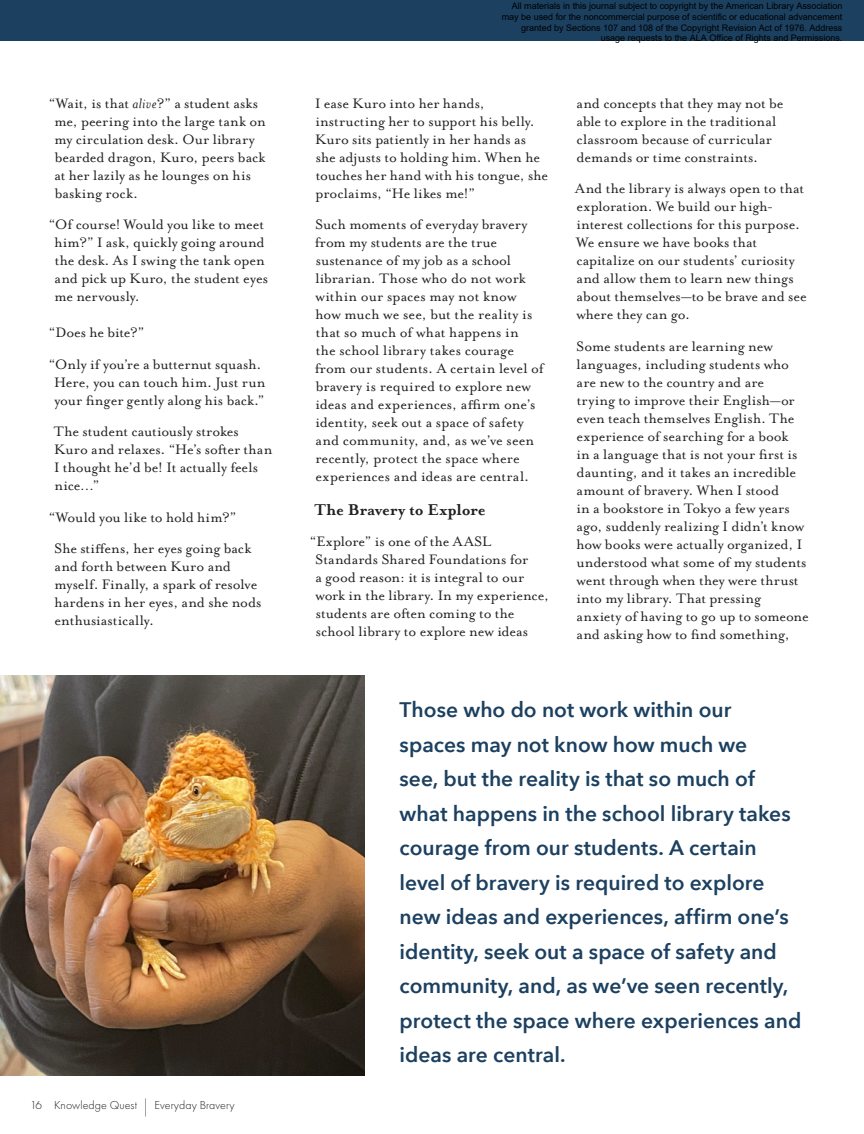
<style>
.page{position:relative;width:864px;height:1134px;background:#fff}
.page>*{position:absolute;margin:0;border:0;box-sizing:border-box;transform-origin:0 0}
.Body{font:600 21px/34.5px "Avenir Next";color:#1c4060}
.Body_-_Head_A{font:700 18px "Mrs Eaves OT";color:#231f20}
.Body-2{font:15.75px/18px "Mrs Eaves OT";letter-spacing:-.005em;color:#231f20}
.t1{font:300 12px "Futura PT";letter-spacing:.005em;color:#231f20}
.t2{font:9px/10.8px "Arial";color:#000;text-align:right}
.s1{font-style:italic}
.s2{font-size:18px}
</style>
<div class="page">
<img style="left:0;top:675px;width:364px;height:400px">
<div style="left:0;top:0;width:864px;height:40px;background:#1c4060"></div>
<p class="Body-2" style="left:54px;top:94px;width:213px;text-indent:-5px">“Wait, is that <span class="s1">alive</span>?” a student asks me, peering into the large tank on my circulation desk. Our library bearded dragon, Kuro, peers back at her lazily as he lounges on his basking rock.</p>
<p class="Body-2" style="left:54px;top:216px;width:215px;text-indent:-5px">“Of course! Would you like to meet him?” I ask, quickly going around the desk. As I swing the tank open and pick up Kuro, the student eyes me nervously.</p>
<p class="Body-2" style="left:49px;top:324px;width:97px">“Does he bite?”</p>
<p class="Body-2" style="left:49px;top:355px;width:218px;text-align:center">“Only if you’re a butternut squash.<br>Here, you can touch him. Just run your finger gently along his back.”</p>
<p class="Body-2" style="left:54px;top:423px;width:220px">The student cautiously strokes<br>Kuro and relaxes. “He’s softer than<br>I thought he’d be! It actually feels nice…”</p>
<p class="Body-2" style="left:49px;top:508px;width:189px">“Would you like to hold him?”</p>
<p class="Body-2" style="left:54px;top:540px;width:209px">She stiffens, her eyes going back and forth between Kuro and myself. Finally, a spark of resolve hardens in her eyes, and she nods enthusiastically.</p>
<p class="t1" style="left:30px;top:1098px;width:206px">16 Knowledge Quest <span class="s2">|</span> Everyday Bravery</p>
<p class="t2" style="left:502px;top:0;width:342px">All materials in this journal subject to copyright by the American Library Association may be used for the noncommercial purpose of scientific or educational advancement granted by Sections 107 and 108 of the Copyright Revision Act of 1976. Address usage requests to the ALA Office of Rights and Permissions.</p>
<p class="Body-2" style="left:315px;top:94px;width:235px">I ease Kuro into her hands, instructing her to support his belly.<br>Kuro sits patiently in her hands as she adjusts to holding him. When he touches her hand with his tongue, she proclaims, “He likes me!”</p>
<p class="Body-2" style="left:315px;top:216px;width:232px">Such moments of everyday bravery from my students are the true sustenance of my job as a school librarian. Those who do not work within our spaces may not know how much we see, but the reality is that so much of what happens in<br>the school library takes courage from our students. A certain level of bravery is required to explore new ideas and experiences, affirm one’s identity, seek out a space of safety and community, and, as we’ve seen recently, protect the space where experiences and ideas are central.</p>
<p class="Body_-_Head_A" style="left:314px;top:500px;width:173px">The Bravery to Explore</p>
<p class="Body-2" style="left:315px;top:533px;width:235px;text-indent:-5px">“Explore” is one of the AASL Standards Shared Foundations for<br>a good reason: it is integral to our work in the library. In my experience, students are often coming to the school library to explore new ideas</p>
<p class="Body-2" style="left:577px;top:94px;width:208px">and concepts that they may not be able to explore in the traditional classroom because of curricular demands or time constraints.</p>
<p class="Body-2" style="left:575px;top:180px;width:233px">And the library is always open to that exploration. We build our high&shy;interest collections for this purpose.<br>We ensure we have books that capitalize on our students’ curiosity and allow them to learn new things about themselves—to be brave and see where they can go.</p>
<p class="Body-2" style="left:576px;top:337px;width:234px">Some students are learning new languages, including students who are new to the country and are<br>trying to improve their English—or even teach themselves English. The experience of searching for a book<br>in a language that is not your first is daunting, and it takes an incredible amount of bravery. When I stood<br>in a bookstore in Tokyo a few years ago, suddenly realizing I didn’t know how books were actually organized, I understood what some of my students went through when they were thrust into my library. That pressing anxiety of having to go up to someone and asking how to find something,</p>
<p class="Body" style="left:400px;top:692px;width:403px">Those who do not work within our spaces may not know how much we<br>see, but the reality is that so much of what happens in the school library takes courage from our students. A certain level of bravery is required to explore new ideas and experiences, affirm one’s identity, seek out a space of safety and community, and, as we’ve seen recently, protect the space where experiences and ideas are central.</p>
</div>
